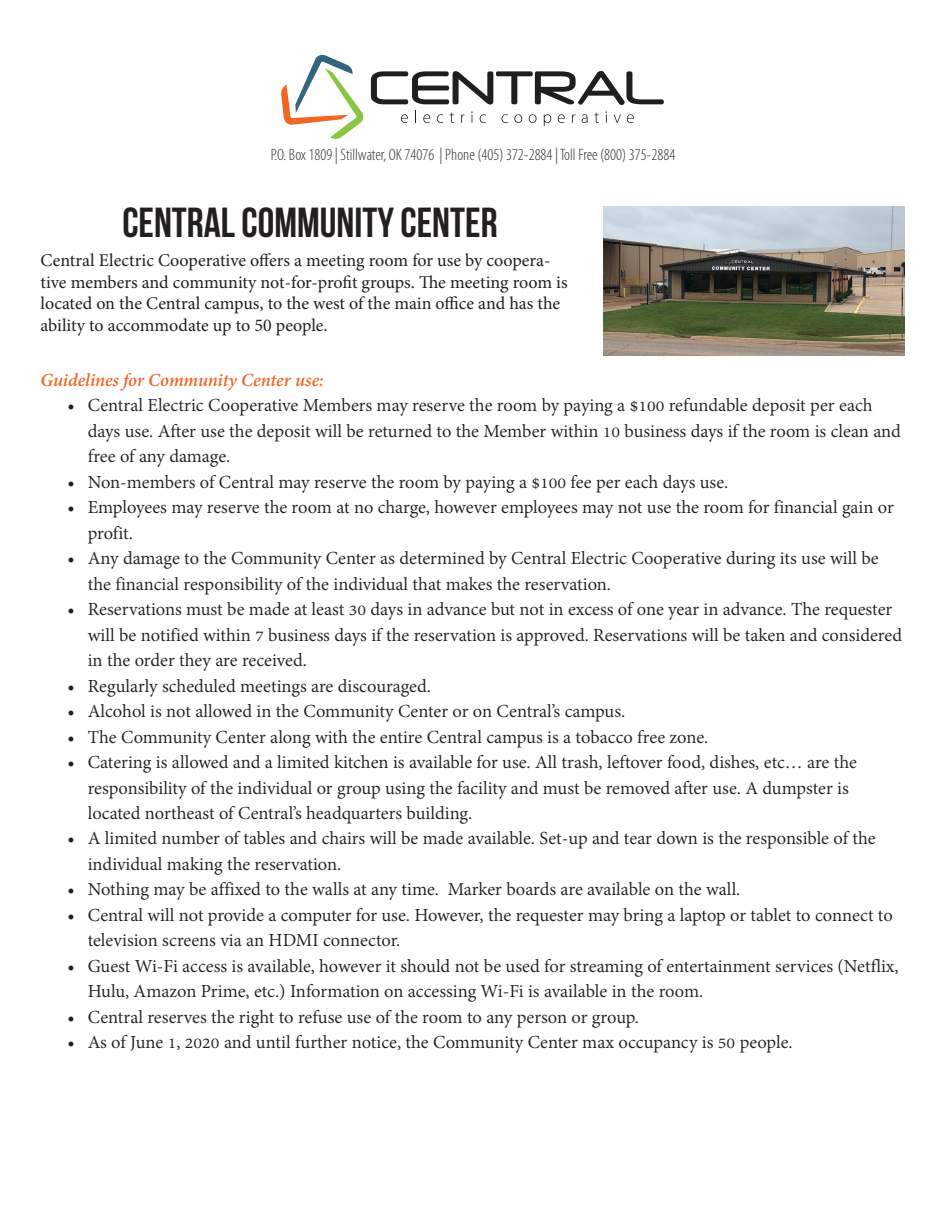
<style>
.page{position:relative;width:945px;height:1215px;background:#fff}
.page>*{position:absolute;margin:0;border:0;box-sizing:border-box;transform-origin:0 0}
.t1{font:700 42px "Bebas Neue";color:#231f20}
.t2{font:22.5px/25.5px "Adobe Thai";color:#231f20}
.t3{font:italic 700 22.5px "Adobe Thai";letter-spacing:-.005em;color:#f06726}
.t4{font:18px/21.6px "Minion Pro";color:#231f20}
.t5{font:300 condensed 16.5px "Myriad Pro";color:#323333}
</style>
<div class="page">
<svg style="left:371px;top:71px;width:293px;height:34px"></svg>
<svg style="left:401px;top:114px;width:7px;height:9px"></svg>
<svg style="left:415px;top:111px;width:1px;height:12px"></svg>
<svg style="left:423px;top:114px;width:7px;height:9px"></svg>
<svg style="left:437px;top:114px;width:6px;height:9px"></svg>
<svg style="left:450px;top:113px;width:4px;height:10px"></svg>
<svg style="left:461px;top:114px;width:4px;height:9px"></svg>
<svg style="left:471px;top:111px;width:2px;height:12px"></svg>
<svg style="left:480px;top:114px;width:6px;height:9px"></svg>
<svg style="left:502px;top:114px;width:6px;height:9px"></svg>
<svg style="left:514px;top:114px;width:8px;height:9px"></svg>
<svg style="left:529px;top:114px;width:8px;height:9px"></svg>
<svg style="left:544px;top:114px;width:7px;height:12px"></svg>
<svg style="left:558px;top:114px;width:7px;height:9px"></svg>
<svg style="left:572px;top:114px;width:4px;height:9px"></svg>
<svg style="left:582px;top:114px;width:6px;height:9px"></svg>
<svg style="left:594px;top:113px;width:5px;height:10px"></svg>
<svg style="left:614px;top:115px;width:7px;height:8px"></svg>
<svg style="left:627px;top:114px;width:7px;height:9px"></svg>
<svg style="left:281px;top:55px;width:83px;height:84px"></svg>
<img style="left:603px;top:207px;width:301px;height:149px">
<p class="t5" style="left:271px;top:145px;width:406px">P.O. Box 1809 | Stillwater, OK 74076 | Phone (405) 372-2884 | Toll Free (800) 375-2884</p>
<h1 class="t1" style="left:122px;top:199px;width:377px">CENTRAL COMMUNITY CENTER</h1>
<p class="t4" style="left:40px;top:250px;width:529px">Central Electric Cooperative offers a meeting room for use by coopera&shy;tive members and community not-for-profit groups. The meeting room is located on the Central campus, to the west of the main office and has the ability to accommodate up to 50 people.</p>
<p class="t3" style="left:40px;top:364px;width:285px">Guidelines for Community Center use:</p>
<p class="t2" style="left:88px;top:391px;width:815px;text-indent:-20px">• Central Electric Cooperative Members may reserve the room by paying a $100 refundable deposit per each days use. After use the deposit will be returned to the Member within 10 business days if the room is clean and free of any damage.</p>
<p class="t2" style="left:68px;top:467px;width:662px">• Non-members of Central may reserve the room by paying a $100 fee per each days use.</p>
<p class="t2" style="left:88px;top:492px;width:808px;text-indent:-20px">• Employees may reserve the room at no charge, however employees may not use the room for financial gain or profit.</p>
<p class="t2" style="left:88px;top:543px;width:793px;text-indent:-20px">• Any damage to the Community Center as determined by Central Electric Cooperative during its use will be the financial responsibility of the individual that makes the reservation.</p>
<p class="t2" style="left:88px;top:594px;width:816px;text-indent:-20px">• Reservations must be made at least 30 days in advance but not in excess of one year in advance. The requester will be notified within 7 business days if the reservation is approved. Reservations will be taken and considered in the order they are received.</p>
<p class="t2" style="left:68px;top:671px;width:365px">• Regularly scheduled meetings are discouraged.</p>
<p class="t2" style="left:68px;top:696px;width:559px">• Alcohol is not allowed in the Community Center or on Central’s campus.</p>
<p class="t2" style="left:68px;top:722px;width:642px">• The Community Center along with the entire Central campus is a tobacco free zone.</p>
<p class="t2" style="left:88px;top:747px;width:771px;text-indent:-20px">• Catering is allowed and a limited kitchen is available for use. All trash, leftover food, dishes, etc… are the responsibility of the individual or group using the facility and must be removed after use. A dumpster is located northeast of Central’s headquarters building.</p>
<p class="t2" style="left:88px;top:824px;width:790px;text-indent:-20px">• A limited number of tables and chairs will be made available. Set-up and tear down is the responsible of the individual making the reservation.</p>
<p class="t2" style="left:67px;top:875px;width:674px">• Nothing may be affixed to the walls at any time. Marker boards are available on the wall.</p>
<p class="t2" style="left:88px;top:900px;width:807px;text-indent:-20px">• Central will not provide a computer for use. However, the requester may bring a laptop or tablet to connect to television screens via an HDMI connector.</p>
<p class="t2" style="left:88px;top:951px;width:813px;text-indent:-20px">• Guest Wi-Fi access is available, however it should not be used for streaming of entertainment services (Netflix,<br>Hulu, Amazon Prime, etc.) Information on accessing Wi-Fi is available in the room.</p>
<p class="t2" style="left:68px;top:1002px;width:573px">• Central reserves the right to refuse use of the room to any person or group.</p>
<p class="t2" style="left:68px;top:1028px;width:727px">• As of June 1, 2020 and until further notice, the Community Center max occupancy is 50 people.</p>
</div>
